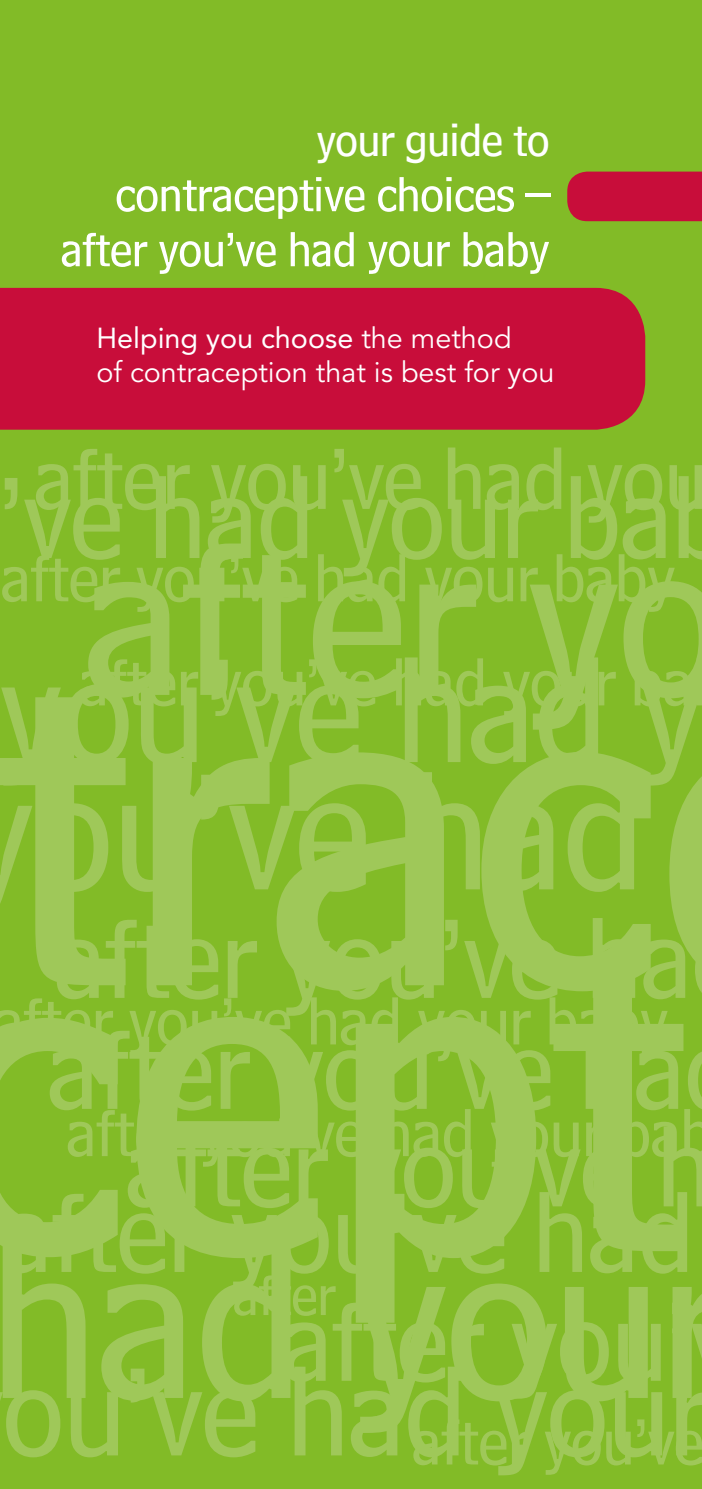
<style>
.page{position:relative;width:702px;height:1489px;background:#fff}
.page>*{position:absolute;margin:0;border:0;box-sizing:border-box;transform-origin:0 0}
.t1{font:467.25px "Bell Centennial Sub Caption";letter-spacing:-.03em;color:#9fc859}
.t2{font:228.25px "Bell Centennial Sub Caption";letter-spacing:-.03em;color:#9fc859}
.t3{font:226.75px "Bell Centennial Sub Caption";letter-spacing:-.03em;color:#9fc859}
.t4{font:171.75px "Bell Centennial Sub Caption";letter-spacing:-.03em;color:#9fc859}
.t5{font:153.5px "Bell Centennial Sub Caption";letter-spacing:-.03em;color:#9fc859}
.t6{font:130px "Bell Centennial Sub Caption";letter-spacing:-.03em;color:#9fc859}
.t7{font:120px "Bell Centennial Sub Caption";letter-spacing:-.03em;color:#9fc859}
.t8{font:117px "Bell Centennial Sub Caption";letter-spacing:-.03em;color:#9fc859}
.t9{font:90px "Bell Centennial Sub Caption";letter-spacing:-.03em;color:#9fc859}
.t10{font:69px "Bell Centennial Sub Caption";letter-spacing:-.03em;color:#9fc859}
.t11{font:67.5px "Bell Centennial Sub Caption";letter-spacing:-.03em;color:#9fc859}
.t12{font:59.25px "Bell Centennial Sub Caption";letter-spacing:-.03em;color:#9fc859}
.t13{font:50px/55px "Bell Centennial Sub Caption";letter-spacing:-.03em;color:#fff;text-align:right}
.t14{font:47.5px "Bell Centennial Sub Caption";letter-spacing:-.03em;color:#fff}
.t15{font:28.75px/33.8px "Avenir";color:#fff}
.s1{font-style:inherit}
</style>
<div class="page">
<div style="left:0;top:0;width:702px;height:1488px;background:#82bb27"></div>
<div style="left:0;top:288px;width:645px;height:141px;background:#c80d3a"></div>
<div style="left:567px;top:171px;width:135px;height:50px;background:#c80d3a"></div>
<p class="t14" style="left:316px;top:111px;width:236px">your guide to</p>
<p class="t13" style="left:60px;top:166px;width:491px">contraceptive choices – after you’ve had your baby</p>
<p class="t15" style="left:96px;top:322px;width:459px"><span class="s1">Helping you choose</span> the method<br>of contraception that is best for you</p>
<p class="t9" style="left:33px;top:424px;width:676px">after you’ve had you</p>
<p class="t7" style="left:-2px;top:445px;width:734px">’ve had your bab</p>
<p class="t3" style="left:81px;top:481px;width:648px">after yo</p>
<p class="t10" style="left:0;top:536px;width:677px">after you’ve had your baby</p>
<p class="t5" style="left:-4px;top:617px;width:711px">you’ve had y</p>
<p class="t10" style="left:78px;top:640px;width:617px">after you’ve had your ba</p>
<p class="t1" style="left:-15px;top:545px;width:680px">trac</p>
<p class="t4" style="left:30px;top:727px;width:618px">ou’ve had</p>
<p class="t8" style="left:53px;top:887px;width:641px">after you’ve ha</p>
<p class="t1" style="left:-71px;top:811px;width:764px">cept</p>
<p class="t10" style="left:-7px;top:979px;width:677px">after you’ve had your baby</p>
<p class="t8" style="left:46px;top:998px;width:641px">after you’ve ha</p>
<p class="t10" style="left:66px;top:1091px;width:650px">after you’ve had your bab</p>
<p class="t8" style="left:124px;top:1096px;width:591px">after you’ve h</p>
<p class="t8" style="left:0;top:1161px;width:696px">after you’ve had</p>
<p class="t2" style="left:-13px;top:1182px;width:747px">had your</p>
<p class="t12" style="left:232px;top:1259px;width:106px">after</p>
<p class="t8" style="left:280px;top:1270px;width:412px">after you’</p>
<p class="t6" style="left:1px;top:1332px;width:711px">ou’ve had your</p>
<p class="t11" style="left:411px;top:1400px;width:295px">after you’ve</p>
</div>
